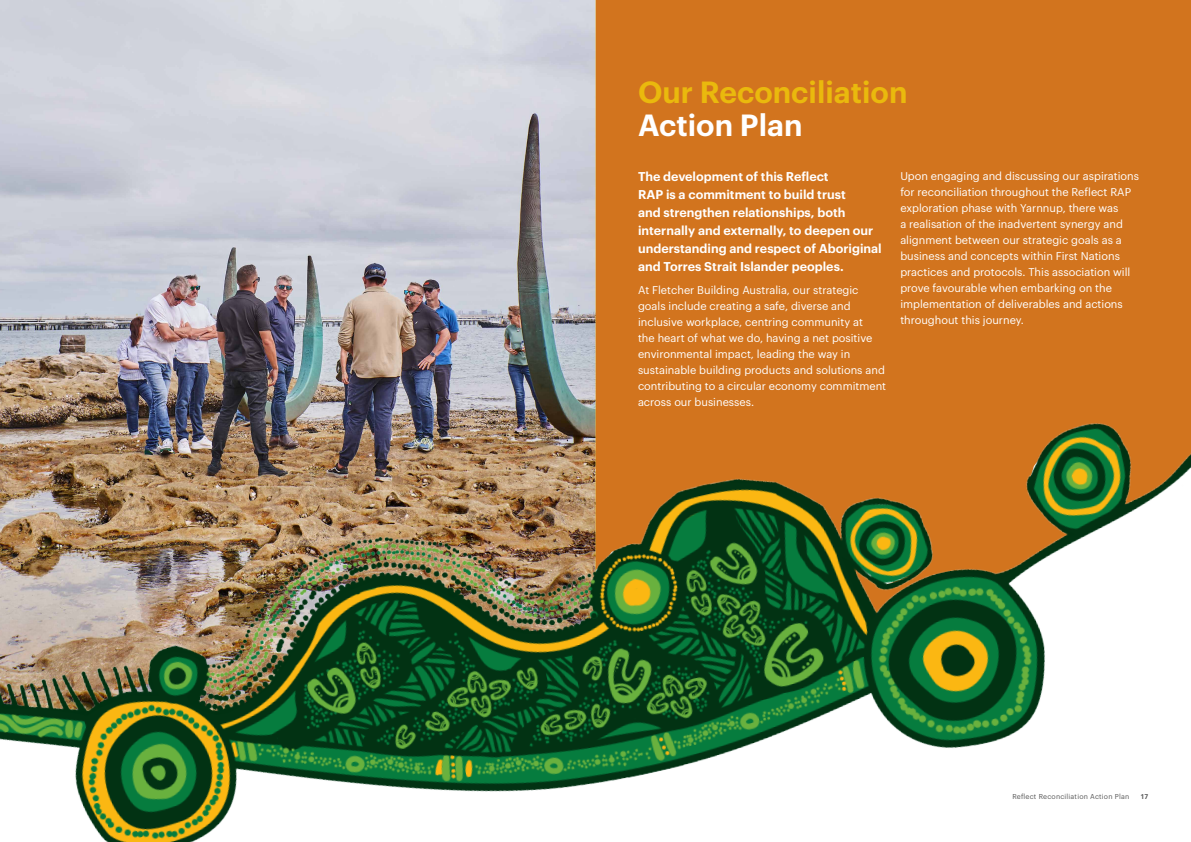
<style>
.page{position:relative;width:1191px;height:842px;background:#fff}
.page>*{position:absolute;margin:0;border:0;box-sizing:border-box;transform-origin:0 0}
.t1{font:600 30px "Graphik";color:#eab90d}
.t2{font:600 30px "Graphik";color:#fff}
.t3{font:600 12.5px/18px "Graphik";color:#fff}
.t4{font:11px/16px "Graphik";color:#fff}
.t5{font:7px "Graphik";letter-spacing:.03em;color:#575757}
.t6{font:700 7px "Frutiger LT Pro";color:#575757}
</style>
<div class="page">
<div style="left:595px;top:0;width:596px;height:406px;background:#d2741e"></div>
<img style="left:0;top:0;width:595px;height:406px">
<img style="left:0;top:406px;width:1191px;height:436px">
<h1 class="t1" style="left:638px;top:69px;width:271px">Our Reconciliation</h1>
<h1 class="t2" style="left:638px;top:102px;width:166px">Action Plan</h1>
<p class="t3" style="left:638px;top:167px;width:245px">The development of this Reflect<br>RAP is a commitment to build trust<br>and strengthen relationships, both internally and externally, to deepen our understanding and respect of Aboriginal and Torres Strait Islander peoples.</p>
<p class="t4" style="left:638px;top:281px;width:250px">At Fletcher Building Australia, our strategic goals include creating a safe, diverse and inclusive workplace, centring community at<br>the heart of what we do, having a net positive environmental impact, leading the way in sustainable building products and solutions and contributing to a circular economy commitment across our businesses.</p>
<p class="t4" style="left:900px;top:167px;width:240px">Upon engaging and discussing our aspirations for reconciliation throughout the Reflect RAP exploration phase with Yarnnup, there was<br>a realisation of the inadvertent synergy and alignment between our strategic goals as a business and concepts within First Nations practices and protocols. This association will prove favourable when embarking on the implementation of deliverables and actions throughout this journey.</p>
<p class="t5" style="left:1012px;top:792px;width:118px">Reflect Reconciliation Action Plan</p>
<p class="t6" style="left:1140px;top:793px;width:9px">17</p>
</div>
